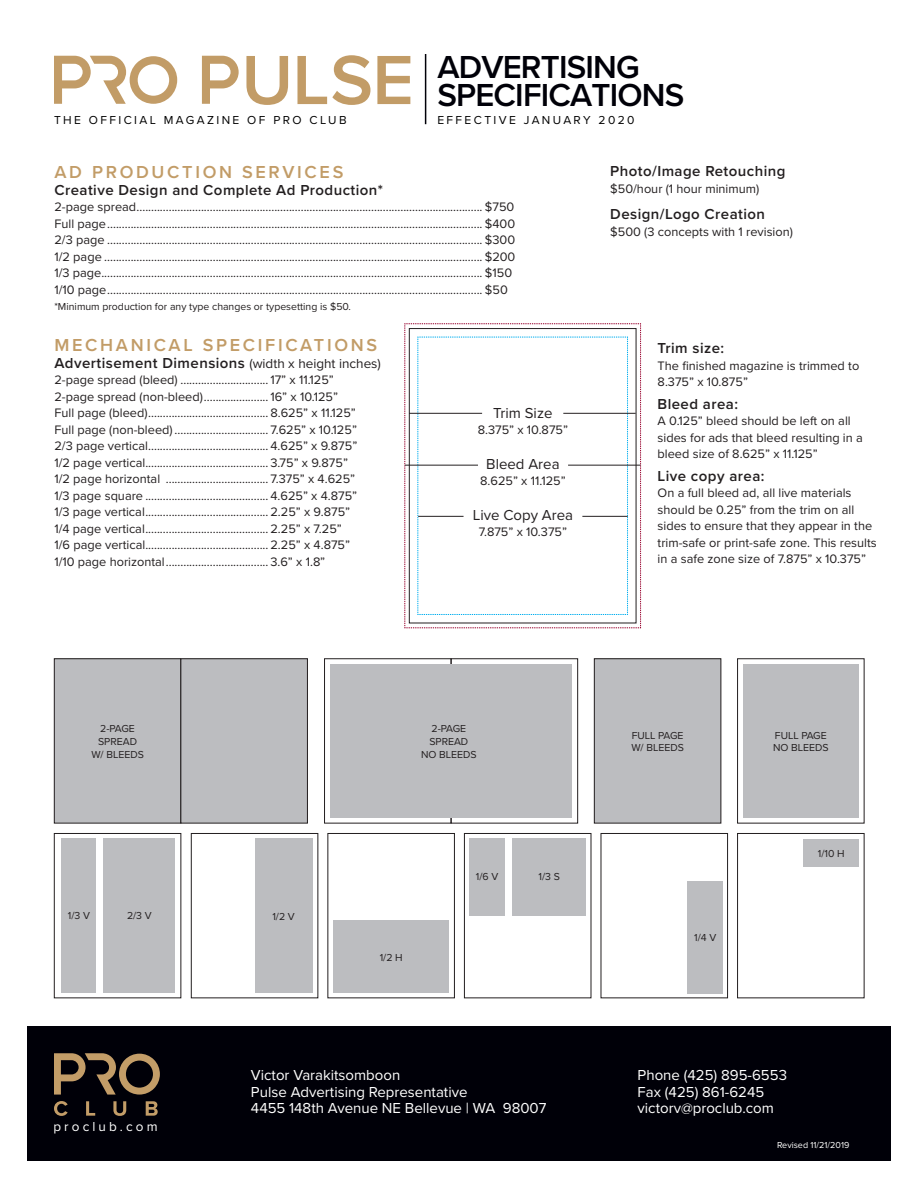
<style>
.page{position:relative;width:918px;height:1188px;background:#fff}
.page>*{position:absolute;margin:0;border:0;box-sizing:border-box;transform-origin:0 0}
.t1{font:600 33px "Proxima Nova";letter-spacing:-.025em;color:#000008}
.t2{font:600 18px "Proxima Nova";letter-spacing:.15em;color:#c29c67}
.t3{font:600 15px "Proxima Nova";letter-spacing:.03em;color:#231f20}
.t4{font:15px "Proxima Nova";color:#fff}
.t5{font:15px "Proxima Nova";color:#231f20}
.t6{font:13.5px "Proxima Nova";letter-spacing:.23em;color:#fff}
.t7{font:12.75px/16.5px "Proxima Nova";color:#231f20}
.t8{font:12px "Proxima Nova";letter-spacing:.2em;color:#000}
.t9{font:10.5px "Proxima Nova";color:#231f20}
.t10{font:9px "Proxima Nova";color:#fff}
.s1{font-weight:400;font-size:13.5px}
</style>
<div class="page">
<svg style="left:405px;top:323px;width:236px;height:306px"></svg>
<svg style="left:417px;top:337px;width:211px;height:278px"></svg>
<hr style="left:418px;top:516px;width:46px;height:1px;background:#241f21">
<hr style="left:405px;top:465px;width:73px;height:1px;background:#241f21">
<hr style="left:409px;top:413px;width:73px;height:1px;background:#241f21">
<hr style="left:582px;top:516px;width:46px;height:1px;background:#241f21">
<hr style="left:568px;top:465px;width:72px;height:1px;background:#241f21">
<hr style="left:563px;top:413px;width:73px;height:1px;background:#241f21">
<div style="left:62px;top:839px;width:34px;height:154px;background:#bcbdc0"></div>
<div style="left:54px;top:659px;width:127px;height:164px;background:#bcbdc0"></div>
<div style="left:54px;top:658px;width:127px;height:165px;border:1px solid #231f20"></div>
<div style="left:181px;top:659px;width:126px;height:164px;background:#bcbdc0"></div>
<div style="left:181px;top:658px;width:127px;height:165px;border:1px solid #231f20"></div>
<div style="left:54px;top:833px;width:127px;height:165px;border:1px solid #231f20"></div>
<div style="left:191px;top:833px;width:127px;height:165px;border:1px solid #231f20"></div>
<div style="left:328px;top:833px;width:127px;height:165px;border:1px solid #231f20"></div>
<div style="left:324px;top:658px;width:127px;height:165px;border:1px solid #231f20"></div>
<div style="left:451px;top:658px;width:127px;height:165px;border:1px solid #231f20"></div>
<div style="left:464px;top:833px;width:127px;height:165px;border:1px solid #231f20"></div>
<div style="left:594px;top:659px;width:127px;height:164px;background:#bcbdc0"></div>
<div style="left:594px;top:658px;width:127px;height:165px;border:1px solid #231f20"></div>
<div style="left:601px;top:833px;width:127px;height:165px;border:1px solid #231f20"></div>
<div style="left:737px;top:658px;width:127px;height:165px;border:1px solid #231f20"></div>
<div style="left:737px;top:833px;width:127px;height:165px;border:1px solid #231f20"></div>
<div style="left:330px;top:664px;width:242px;height:154px;background:#bcbdc0"></div>
<div style="left:743px;top:664px;width:115px;height:154px;background:#bcbdc0"></div>
<div style="left:104px;top:839px;width:71px;height:154px;background:#bcbdc0"></div>
<div style="left:255px;top:839px;width:57px;height:154px;background:#bcbdc0"></div>
<div style="left:334px;top:920px;width:115px;height:73px;background:#bcbdc0"></div>
<div style="left:469px;top:838px;width:36px;height:78px;background:#bcbdc0"></div>
<div style="left:513px;top:838px;width:73px;height:78px;background:#bcbdc0"></div>
<div style="left:688px;top:881px;width:35px;height:113px;background:#bcbdc0"></div>
<div style="left:804px;top:839px;width:55px;height:27px;background:#bcbdc0"></div>
<div style="left:27px;top:1027px;width:864px;height:134px;background:#000008"></div>
<svg style="left:54px;top:1053px;width:106px;height:42px"></svg>
<svg style="left:54px;top:1101px;width:14px;height:15px"></svg>
<svg style="left:86px;top:1101px;width:9px;height:15px"></svg>
<svg style="left:113px;top:1101px;width:13px;height:15px"></svg>
<svg style="left:146px;top:1101px;width:12px;height:15px"></svg>
<svg style="left:202px;top:56px;width:37px;height:48px"></svg>
<svg style="left:54px;top:56px;width:123px;height:48px"></svg>
<svg style="left:246px;top:56px;width:42px;height:49px"></svg>
<svg style="left:297px;top:55px;width:73px;height:50px"></svg>
<svg style="left:377px;top:56px;width:33px;height:48px"></svg>
<hr style="left:425px;top:54px;width:1px;height:70px;background:#000008">
<p class="t1" style="left:437px;top:42px;width:204px">ADVERTISING</p>
<p class="t1" style="left:437px;top:71px;width:249px">SPECIFICATIONS</p>
<p class="t8" style="left:54px;top:111px;width:294px">THE OFFICIAL MAGAZINE OF PRO CLUB</p>
<p class="t8" style="left:437px;top:111px;width:199px">EFFECTIVE JANUARY 2020</p>
<p class="t2" style="left:54px;top:159px;width:290px">AD PRODUCTION SERVICES</p>
<p class="t3" style="left:54px;top:179px;width:330px">Creative Design and Complete Ad Production*</p>
<p class="t7" style="left:54px;top:198px;width:463px">2-page spread...................................................................................................................... $750<br>Full page................................................................................................................................ $400<br>2/3 page ................................................................................................................................ $300<br>1/2 page ................................................................................................................................. $200<br>1/3 page.................................................................................................................................. $150<br>1/10 page................................................................................................................................ $50</p>
<p class="t9" style="left:54px;top:299px;width:298px">*Minimum production for any type changes or typesetting is $50.</p>
<p class="t2" style="left:54px;top:332px;width:324px">MECHANICAL SPECIFICATIONS</p>
<p class="t3" style="left:54px;top:351px;width:328px">Advertisement Dimensions <span class="s1">(width x height inches)</span></p>
<p class="t7" style="left:54px;top:371px;width:304px">2-page spread (bleed) ..............................17” x 11.125” 2-page spread (non-bleed)......................16” x 10.125” Full page (bleed)......................................... 8.625” x 11.125” Full page (non-bleed) ................................ 7.625” x 10.125” 2/3 page vertical......................................... 4.625” x 9.875” 1/2 page vertical.......................................... 3.75” x 9.875” 1/2 page horizontal ................................... 7.375” x 4.625” 1/3 page square .......................................... 4.625” x 4.875” 1/3 page vertical.......................................... 2.25” x 9.875”</p>
<p class="t7" style="left:54px;top:520px;width:289px">1/4 page vertical.......................................... 2.25” x 7.25”</p>
<p class="t7" style="left:54px;top:536px;width:297px">1/6 page vertical.......................................... 2.25” x 4.875”<br>1/10 page horizontal................................... 3.6” x 1.8”</p>
<p class="t5" style="left:493px;top:401px;width:61px">Trim Size</p>
<p class="t7" style="left:478px;top:421px;width:92px">8.375” x 10.875”</p>
<p class="t5" style="left:486px;top:452px;width:75px">Bleed Area</p>
<p class="t7" style="left:480px;top:472px;width:87px">8.625” x 11.125”</p>
<p class="t5" style="left:473px;top:503px;width:102px">Live Copy Area</p>
<p class="t7" style="left:479px;top:523px;width:90px">7.875” x 10.375”</p>
<p class="t3" style="left:610px;top:160px;width:177px">Photo/Image Retouching</p>
<p class="t7" style="left:610px;top:179px;width:150px">$50/hour (1 hour minimum)</p>
<p class="t3" style="left:610px;top:203px;width:156px">Design/Logo Creation</p>
<p class="t7" style="left:610px;top:223px;width:184px">$500 (3 concepts with 1 revision)</p>
<p class="t3" style="left:658px;top:337px;width:68px">Trim size:</p>
<p class="t7" style="left:658px;top:357px;width:203px">The finished magazine is trimmed to<br>8.375” x 10.875”</p>
<p class="t3" style="left:658px;top:392px;width:82px">Bleed area:</p>
<p class="t7" style="left:658px;top:412px;width:207px">A 0.125” bleed should be left on all sides for ads that bleed resulting in a bleed size of 8.625” x 11.125”</p>
<p class="t3" style="left:658px;top:464px;width:108px">Live copy area:</p>
<p class="t7" style="left:658px;top:484px;width:221px">On a full bleed ad, all live materials should be 0.25” from the trim on all sides to ensure that they appear in the trim-safe or print-safe zone. This results in a safe zone size of 7.875” x 10.375”</p>
<p class="t9" style="left:100px;top:721px;width:36px">2-PAGE</p>
<p class="t9" style="left:98px;top:734px;width:40px">SPREAD</p>
<p class="t9" style="left:91px;top:746px;width:54px">W/ BLEEDS</p>
<p class="t9" style="left:432px;top:721px;width:36px">2-PAGE</p>
<p class="t9" style="left:429px;top:734px;width:40px">SPREAD</p>
<p class="t9" style="left:421px;top:746px;width:57px">NO BLEEDS</p>
<p class="t9" style="left:632px;top:727px;width:53px">FULL PAGE</p>
<p class="t9" style="left:631px;top:740px;width:54px">W/ BLEEDS</p>
<p class="t9" style="left:775px;top:727px;width:53px">FULL PAGE</p>
<p class="t9" style="left:773px;top:740px;width:57px">NO BLEEDS</p>
<p class="t9" style="left:818px;top:845px;width:28px">1/10 H</p>
<p class="t9" style="left:476px;top:868px;width:24px">1/6 V</p>
<p class="t9" style="left:539px;top:868px;width:23px">1/3 S</p>
<p class="t9" style="left:68px;top:907px;width:24px">1/3 V</p>
<p class="t9" style="left:127px;top:907px;width:26px">2/3 V</p>
<p class="t9" style="left:272px;top:908px;width:24px">1/2 V</p>
<p class="t9" style="left:694px;top:930px;width:24px">1/4 V</p>
<p class="t9" style="left:380px;top:949px;width:25px">1/2 H</p>
<p class="t6" style="left:53px;top:1117px;width:106px">proclub.com</p>
<p class="t4" style="left:251px;top:1064px;width:151px">Victor Varakitsomboon</p>
<p class="t4" style="left:251px;top:1081px;width:218px">Pulse Advertising Representative</p>
<p class="t4" style="left:251px;top:1097px;width:297px">4455 148th Avenue NE Bellevue | WA 98007</p>
<p class="t4" style="left:638px;top:1064px;width:151px">Phone (425) 895-6553</p>
<p class="t4" style="left:638px;top:1081px;width:128px">Fax (425) 861-6245</p>
<p class="t4" style="left:638px;top:1097px;width:138px">victorv@proclub.com</p>
<p class="t10" style="left:777px;top:1139px;width:74px">Revised 11/21/2019</p>
</div>
